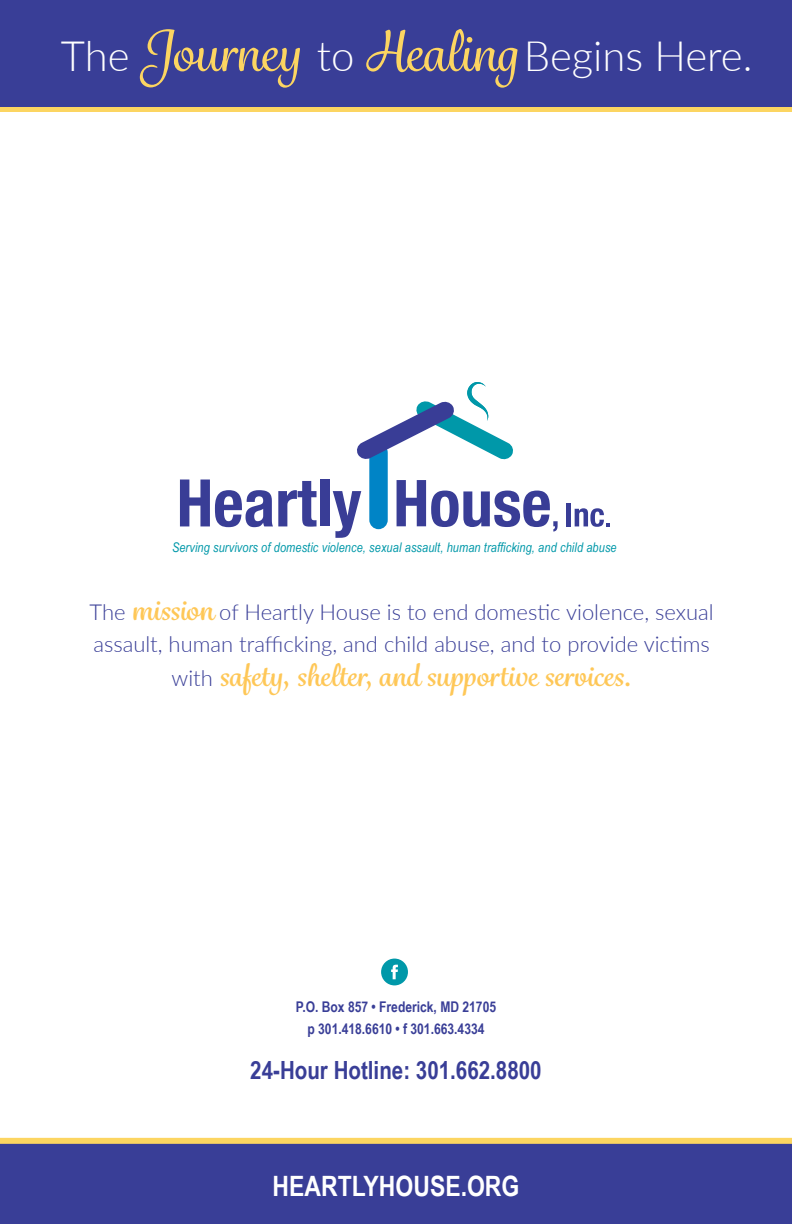
<style>
.page{position:relative;width:792px;height:1224px;background:#fff}
.page>*{position:absolute;margin:0;border:0;box-sizing:border-box;transform-origin:0 0}
.t1{font:300 41.8px "Lato";color:#fff}
.t2{font:700 30px "Grafolita Script";color:#fec757}
.t3{font:700 28px "Arial Narrow";color:#fff}
.t4{font:700 25px "Arial Narrow";color:#393e97}
.t5{font:300 22px/32px "Lato";color:#393e97}
.t6{font:700 14.8px/22.2px "Arial Narrow";color:#393e97;text-align:center}
.t7{font:italic 13.4px "Arial Narrow";letter-spacing:.01em;color:#0098a9}
.s1{font-family:"Grafolita Script";font-weight:500;font-size:54.4px;color:#fcd561}
.s2{font-family:"Grafolita Script";font-weight:700;font-size:30px;color:#fec757}
.s3{font-family:"Lato";font-weight:300;font-size:22px;color:#393e97}
</style>
<div class="page">
<div style="left:0;top:1138px;width:792px;height:86px;background:#393e97"></div>
<svg style="left:0;top:106px;width:792px;height:6px;background:#dbbb6a"></svg>
<div style="left:0;top:0;width:792px;height:106px;background:#393e97"></div>
<svg style="left:381px;top:959px;width:27px;height:26px"></svg>
<div style="left:369px;top:443px;width:19px;height:86px;background:#0084c6;border-radius:9px"></div>
<svg style="left:397px;top:480px;width:161px;height:52px"></svg>
<hr style="left:567px;top:503px;width:4px;height:23px;background:#393d96">
<svg style="left:575px;top:508px;width:34px;height:19px"></svg>
<svg style="left:180px;top:480px;width:137px;height:47px"></svg>
<div style="left:320px;top:480px;width:9px;height:46px;background:#393d96"></div>
<svg style="left:333px;top:491px;width:28px;height:47px"></svg>
<svg style="left:357px;top:382px;width:156px;height:78px"></svg>
<h1 class="t1" style="left:61px;top:27px;width:693px">The <span class="s1">Journey</span> to <span class="s1">Healing</span>Begins Here.</h1>
<p class="t7" style="left:172px;top:538px;width:446px">Serving survivors of domestic violence, sexual assault, human trafficking, and child abuse</p>
<p class="t5" style="left:89px;top:595px;width:626px">The <span class="s2">mission</span> of Heartly House is to end domestic violence, sexual assault, human trafficking, and child abuse, and to provide victims</p>
<h2 class="t2" style="left:172px;top:655px;width:462px"><span class="s3">with</span> safety, shelter, and supportive services.</h2>
<p class="t6" style="left:296px;top:995px;width:202px">P.O. Box 857 • Frederick, MD 21705 p 301.418.6610 • f 301.663.4334</p>
<p class="t4" style="left:250px;top:1051px;width:293px">24-Hour Hotline: 301.662.8800</p>
<p class="t3" style="left:273px;top:1165px;width:248px">HEARTLYHOUSE.ORG</p>
</div>
